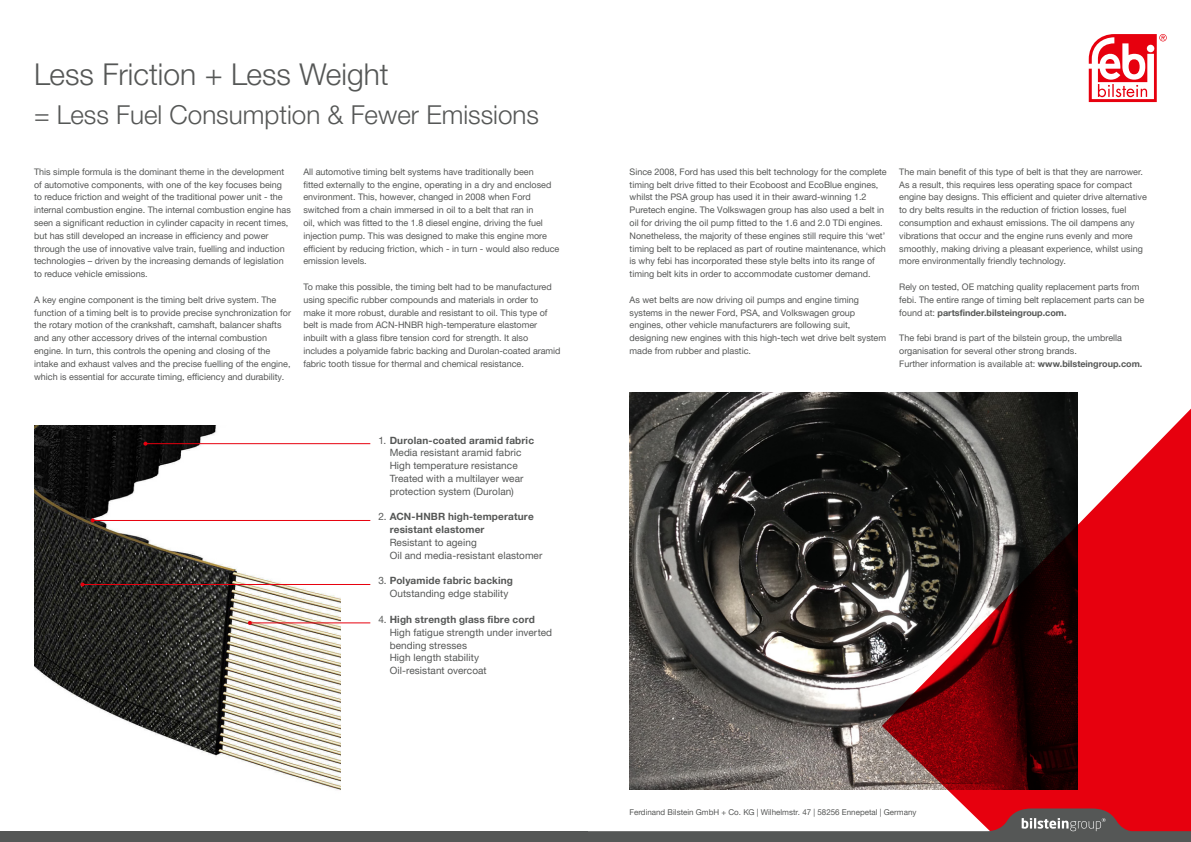
<style>
.page{position:relative;width:1191px;height:842px;background:#fff}
.page>*{position:absolute;margin:0;border:0;box-sizing:border-box;transform-origin:0 0}
.t1{font:30px "Helvetica Neue World 45 Lt";color:#555756}
.t2{font:26px "Helvetica Neue World 45 Lt";color:#555756}
.t3{font:10px/12.8px "Helvetica Neue World 55 Roman";letter-spacing:.005em;color:#555756}
.t4{font:700 10px/12.8px "Helvetica Neue World 75";letter-spacing:.015em;color:#555756}
.t5{font:9px/12.8px "Helvetica Neue World 55 Roman";color:#555756}
.t6{font:700 9px "Helvetica Neue World 75";color:#555756}
.t7{font:8px "Helvetica Neue World 55 Roman";color:#555756}
.s1{font-family:"Helvetica Neue World 55 Roman";font-weight:400}
.s2{font-family:"Helvetica Neue World 75";font-weight:700}
</style>
<div class="page">
<img style="left:34px;top:426px;width:306px;height:364px">
<img style="left:629px;top:392px;width:253px;height:397px">
<div style="left:0;top:831px;width:587px;height:11px;background:#555756"></div>
<svg style="left:882px;top:392px;width:309px;height:416px;background:#83292d"></svg>
<svg style="left:587px;top:808px;width:604px;height:34px"></svg>
<svg style="left:1088px;top:34px;width:78px;height:68px"></svg>
<hr style="left:145px;top:443px;width:225px;height:1px;background:#e7000e">
<svg style="left:143px;top:442px;width:4px;height:4px"></svg>
<hr style="left:250px;top:622px;width:120px;height:1px;background:#e7000e">
<svg style="left:248px;top:621px;width:4px;height:4px"></svg>
<hr style="left:83px;top:584px;width:287px;height:1px;background:#e7000e">
<svg style="left:81px;top:582px;width:4px;height:4px"></svg>
<hr style="left:93px;top:520px;width:277px;height:1px;background:#e7000e">
<svg style="left:91px;top:518px;width:4px;height:4px"></svg>
<h1 class="t1" style="left:34px;top:57px;width:356px">Less Friction + Less Weight</h1>
<h2 class="t2" style="left:34px;top:99px;width:506px">= Less Fuel Consumption &amp; Fewer Emissions</h2>
<p class="t5" style="left:34px;top:165px;width:258px">This simple formula is the dominant theme in the development of automotive components, with one of the key focuses being to reduce friction and weight of the traditional power unit - the internal combustion engine. The internal combustion engine has seen a significant reduction in cylinder capacity in recent times, but has still developed an increase in efficiency and power through the use of innovative valve train, fuelling and induction technologies – driven by the increasing demands of legislation to reduce vehicle emissions.</p>
<p class="t5" style="left:34px;top:293px;width:258px">A key engine component is the timing belt drive system. The function of a timing belt is to provide precise synchronization for the rotary motion of the crankshaft, camshaft, balancer shafts and any other accessory drives of the internal combustion engine. In turn, this controls the opening and closing of the intake and exhaust valves and the precise fuelling of the engine, which is essential for accurate timing, efficiency and durability.</p>
<p class="t5" style="left:303px;top:165px;width:257px">All automotive timing belt systems have traditionally been<br>fitted externally to the engine, operating in a dry and enclosed environment. This, however, changed in 2008 when Ford switched from a chain immersed in oil to a belt that ran in<br>oil, which was fitted to the 1.8 diesel engine, driving the fuel injection pump. This was designed to make this engine more efficient by reducing friction, which - in turn - would also reduce emission levels.</p>
<p class="t5" style="left:303px;top:280px;width:259px">To make this possible, the timing belt had to be manufactured using specific rubber compounds and materials in order to make it more robust, durable and resistant to oil. This type of belt is made from ACN-HNBR high-temperature elastomer inbuilt with a glass fibre tension cord for strength. It also includes a polyamide fabric backing and Durolan-coated aramid fabric tooth tissue for thermal and chemical resistance.</p>
<p class="t4" style="left:378px;top:434px;width:157px"><span class="s1">1.</span> Durolan-coated aramid fabric</p>
<p class="t3" style="left:390px;top:447px;width:135px">Media resistant aramid fabric<br>High temperature resistance<br>Treated with a multilayer wear protection system (Durolan)</p>
<p class="t4" style="left:390px;top:511px;width:145px;text-indent:-11px"><span class="s1">2.</span> ACN-HNBR high-temperature resistant elastomer</p>
<p class="t3" style="left:390px;top:536px;width:154px">Resistant to ageing<br>Oil and media-resistant elastomer</p>
<p class="t4" style="left:378px;top:575px;width:136px"><span class="s1">3.</span> Polyamide fabric backing</p>
<p class="t3" style="left:390px;top:587px;width:120px">Outstanding edge stability</p>
<p class="t4" style="left:378px;top:613px;width:158px"><span class="s1">4.</span> High strength glass fibre cord</p>
<p class="t3" style="left:390px;top:626px;width:164px">High fatigue strength under inverted bending stresses<br>High length stability<br>Oil-resistant overcoat</p>
<p class="t5" style="left:629px;top:165px;width:259px">Since 2008, Ford has used this belt technology for the complete timing belt drive fitted to their Ecoboost and EcoBlue engines, whilst the PSA group has used it in their award-winning 1.2<br>Puretech engine. The Volkswagen group has also used a belt in oil for driving the oil pump fitted to the 1.6 and 2.0 TDi engines.<br>Nonetheless, the majority of these engines still require this ‘wet’ timing belt to be replaced as part of routine maintenance, which is why febi has incorporated these style belts into its range of timing belt kits in order to accommodate customer demand.</p>
<p class="t5" style="left:629px;top:293px;width:258px">As wet belts are now driving oil pumps and engine timing systems in the newer Ford, PSA, and Volkswagen group engines, other vehicle manufacturers are following suit, designing new engines with this high-tech wet drive belt system made from rubber and plastic.</p>
<p class="t5" style="left:899px;top:165px;width:249px">The main benefit of this type of belt is that they are narrower.<br>As a result, this requires less operating space for compact engine bay designs. This efficient and quieter drive alternative to dry belts results in the reduction of friction losses, fuel consumption and exhaust emissions. The oil dampens any vibrations that occur and the engine runs evenly and more smoothly, making driving a pleasant experience, whilst using more environmentally friendly technology.</p>
<p class="t5" style="left:899px;top:280px;width:247px">Rely on tested, OE matching quality replacement parts from febi. The entire range of timing belt replacement parts can be</p>
<p class="t6" style="left:899px;top:307px;width:169px"><span class="s1">found at:</span> partsfinder.bilsteingroup.com.</p>
<p class="t5" style="left:899px;top:332px;width:245px">The febi brand is part of the bilstein group, the umbrella organisation for several other strong brands.<br>Further information is available at: <span class="s2">www.bilsteingroup.com.</span></p>
<p class="t7" style="left:629px;top:807px;width:288px">Ferdinand Bilstein GmbH + Co. KG | Wilhelmstr. 47 | 58256 Ennepetal | Germany</p>
</div>
